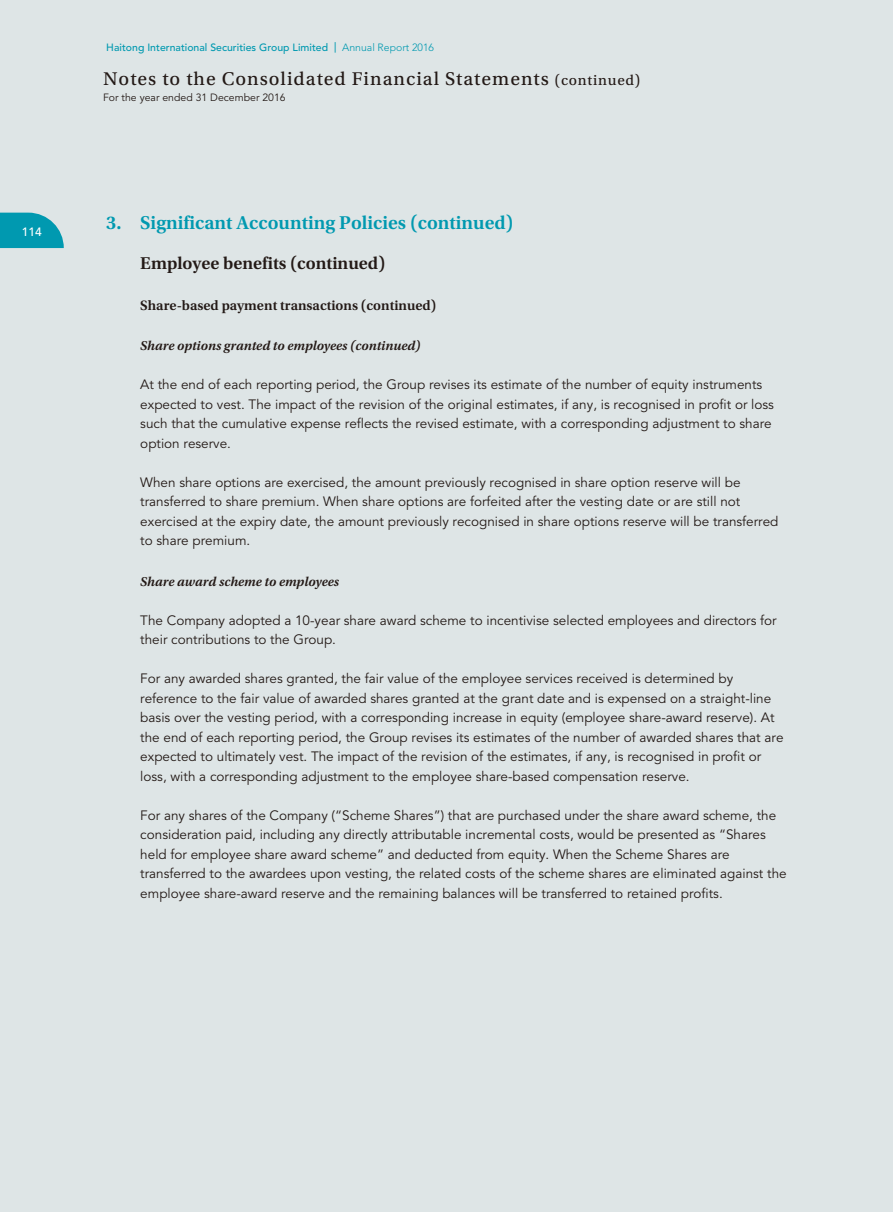
<style>
.page{position:relative;width:893px;height:1212px;background:#dee5e6}
.page>*{position:absolute;margin:0;border:0;box-sizing:border-box;transform-origin:0 0}
.t1{font:19.5px "Utopia Std Capt";letter-spacing:.05em;color:#231916}
.t2{font:600 19.5px "Utopia Std";color:#0099b0}
.t3{font:600 18px "Utopia Std";color:#231916}
.t4{font:600 14.25px "Utopia Std";color:#231916}
.t5{font:13.5px/19.5px "Avenir LT Std";color:#231916}
.t6{font:italic 600 13.5px "Utopia Std";color:#231916}
.t7{font:500 12px "Avenir LT Std";color:#fff}
.t8{font:500 10.5px "Avenir LT Std";color:#0099b0}
.t9{font:10.5px "Avenir LT Std";color:#231916}
.s1{font-weight:300}
.s2{font-size:15px}
</style>
<div class="page">
<svg style="left:0;top:213px;width:64px;height:35px;background:#1aa2b6"></svg>
<p class="t7" style="left:22px;top:226px;width:22px">114</p>
<p class="t8" style="left:106px;top:42px;width:329px">Haitong International Securities Group Limited | <span class="s1">Annual Report 2016</span></p>
<h1 class="t1" style="left:103px;top:71px;width:539px">Notes to the Consolidated Financial Statements <span class="s2">(continued)</span></h1>
<p class="t9" style="left:103px;top:93px;width:184px">For the year ended 31 December 2016</p>
<h1 class="t2" style="left:106px;top:215px;width:408px">3. Significant Accounting Policies (continued)</h1>
<h2 class="t3" style="left:140px;top:256px;width:247px">Employee benefits (continued)</h2>
<p class="t4" style="left:140px;top:300px;width:298px">Share-based payment transactions (continued)</p>
<p class="t6" style="left:140px;top:341px;width:282px">Share options granted to employees (continued)</p>
<p class="t5" style="left:140px;top:376px;width:635px">At the end of each reporting period, the Group revises its estimate of the number of equity instruments expected to vest. The impact of the revision of the original estimates, if any, is recognised in profit or loss such that the cumulative expense reflects the revised estimate, with a corresponding adjustment to share option reserve.</p>
<p class="t5" style="left:140px;top:473px;width:640px">When share options are exercised, the amount previously recognised in share option reserve will be transferred to share premium. When share options are forfeited after the vesting date or are still not exercised at the expiry date, the amount previously recognised in share options reserve will be transferred to share premium.</p>
<p class="t6" style="left:140px;top:576px;width:200px">Share award scheme to employees</p>
<p class="t5" style="left:140px;top:611px;width:638px">The Company adopted a 10-year share award scheme to incentivise selected employees and directors for their contributions to the Group.</p>
<p class="t5" style="left:140px;top:670px;width:645px">For any awarded shares granted, the fair value of the employee services received is determined by reference to the fair value of awarded shares granted at the grant date and is expensed on a straight-line basis over the vesting period, with a corresponding increase in equity (employee share-award reserve). At the end of each reporting period, the Group revises its estimates of the number of awarded shares that are expected to ultimately vest. The impact of the revision of the estimates, if any, is recognised in profit or loss, with a corresponding adjustment to the employee share-based compensation reserve.</p>
<p class="t5" style="left:140px;top:806px;width:648px">For any shares of the Company (“Scheme Shares”) that are purchased under the share award scheme, the consideration paid, including any directly attributable incremental costs, would be presented as “Shares held for employee share award scheme” and deducted from equity. When the Scheme Shares are transferred to the awardees upon vesting, the related costs of the scheme shares are eliminated against the employee share-award reserve and the remaining balances will be transferred to retained profits.</p>
</div>
